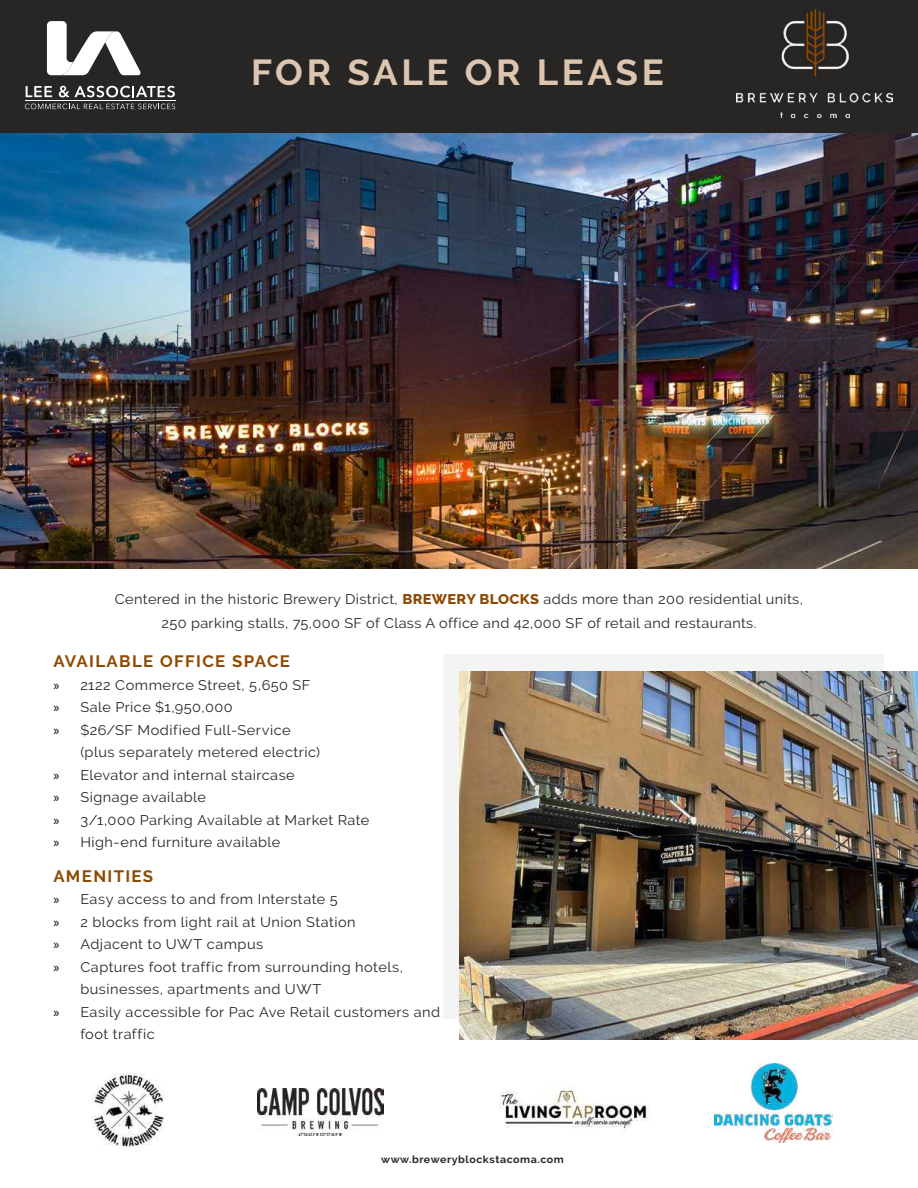
<style>
.page{position:relative;width:918px;height:1188px;background:#fff}
.page>*{position:absolute;margin:0;border:0;box-sizing:border-box;transform-origin:0 0}
.t1{font:700 36px "Raleway";letter-spacing:.1em;color:#ddc6af}
.t2{font:700 16.5px "Raleway";letter-spacing:.08em;color:#8f4a02}
.t3{font:13.95px/22.5px "Raleway";letter-spacing:.03em;color:#282525;scale:1.04 1}
.t4{font:700 10.35px "Raleway";letter-spacing:.05em;color:#282525;scale:1.04 1}
.s1{font-weight:800;color:#8f4a02}
.s2{font-family:"Myriad Pro";font-size:14.25px;color:#000}
</style>
<div class="page">
<img style="left:0;top:133px;width:918px;height:435px">
<div style="left:0;top:0;width:918px;height:133px;background:#282525"></div>
<img style="left:737px;top:9px;width:156px;height:109px">
<div style="left:443px;top:654px;width:440px;height:364px;background:#f3f4f4"></div>
<img style="left:460px;top:671px;width:458px;height:369px">
<img style="left:257px;top:1088px;width:127px;height:47px">
<img style="left:714px;top:1063px;width:119px;height:79px">
<img style="left:499px;top:1090px;width:151px;height:39px">
<img style="left:92px;top:1073px;width:72px;height:74px">
<svg style="left:26px;top:86px;width:26px;height:11px"></svg>
<svg style="left:59px;top:86px;width:116px;height:11px"></svg>
<svg style="left:25px;top:104px;width:150px;height:5px"></svg>
<svg style="left:47px;top:21px;width:94px;height:54px"></svg>
<hr style="left:25px;top:100px;width:150px;height:1px;background:#fff">
<p class="t1" style="left:251px;top:52px;width:414px">FOR SALE OR LEASE</p>
<p class="t3" style="left:115px;top:587px;width:663px;line-height:24px;text-align:center">Centered in the historic Brewery District, <span class="s1">BREWERY BLOCKS</span> adds more than 200 residential units,<br>250 parking stalls, 75,000 SF of Class A office and 42,000 SF of retail and restaurants.</p>
<p class="t2" style="left:53px;top:652px;width:238px">AVAILABLE OFFICE SPACE</p>
<p class="t3" style="left:53px;top:673px;width:249px"><span class="s2">»</span> 2122 Commerce Street, 5,650 SF</p>
<p class="t3" style="left:53px;top:696px;width:174px"><span class="s2">»</span> Sale Price $1,950,000</p>
<p class="t3" style="left:80px;top:718px;width:232px;text-indent:-27px"><span class="s2">»</span> $26/SF Modified Full-Service (plus separately metered electric)</p>
<p class="t3" style="left:53px;top:763px;width:234px"><span class="s2">»</span> Elevator and internal staircase</p>
<p class="t3" style="left:53px;top:786px;width:148px"><span class="s2">»</span> Signage available</p>
<p class="t3" style="left:53px;top:808px;width:306px"><span class="s2">»</span> 3/1,000 Parking Available at Market Rate</p>
<p class="t3" style="left:53px;top:831px;width:220px"><span class="s2">»</span> High-end furniture available</p>
<p class="t2" style="left:53px;top:866px;width:101px">AMENITIES</p>
<p class="t3" style="left:53px;top:888px;width:275px"><span class="s2">»</span> Easy access to and from Interstate 5</p>
<p class="t3" style="left:53px;top:910px;width:292px"><span class="s2">»</span> 2 blocks from light rail at Union Station</p>
<p class="t3" style="left:53px;top:933px;width:203px"><span class="s2">»</span> Adjacent to UWT campus</p>
<p class="t3" style="left:80px;top:955px;width:312px;text-indent:-27px"><span class="s2">»</span> Captures foot traffic from surrounding hotels, businesses, apartments and UWT</p>
<p class="t3" style="left:80px;top:1000px;width:347px;text-indent:-27px"><span class="s2">»</span> Easily accessible for Pac Ave Retail customers and foot traffic</p>
<p class="t4" style="left:381px;top:1153px;width:177px">www.breweryblockstacoma.com</p>
</div>
